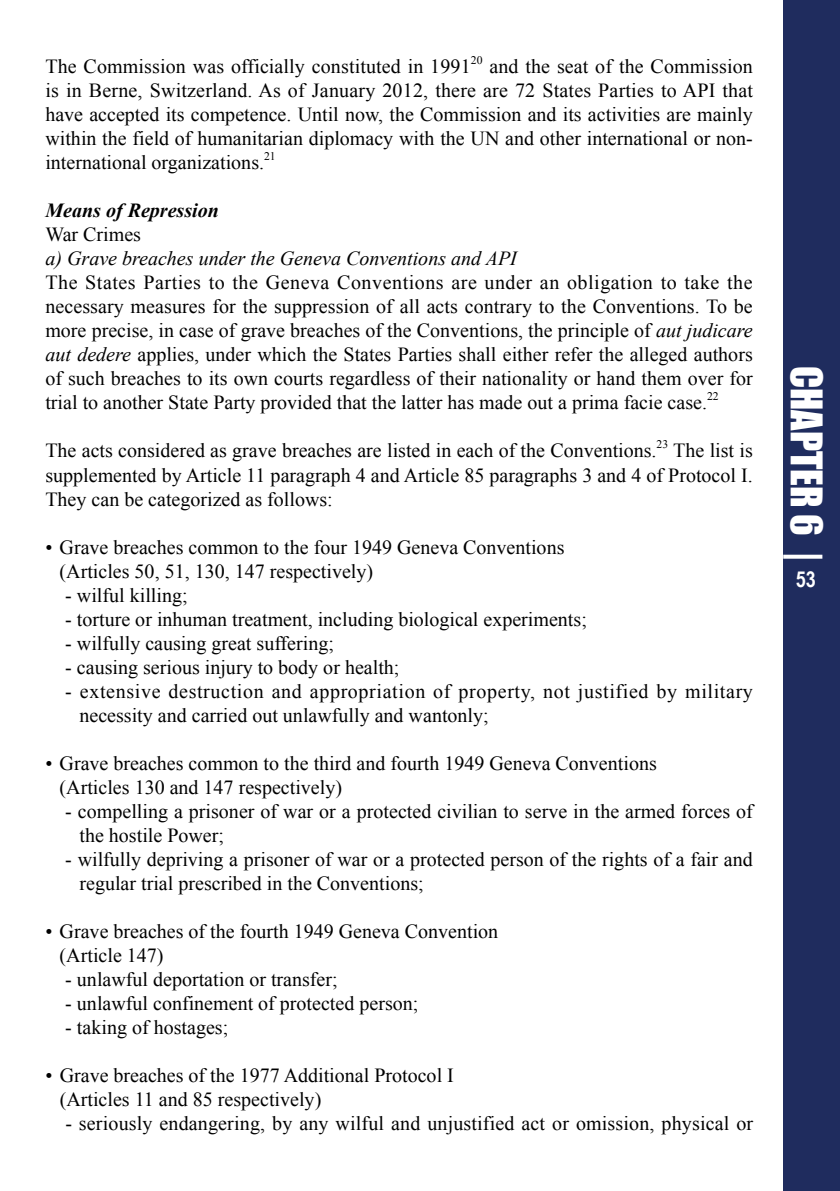
<style>
.page{position:relative;width:840px;height:1191px;background:#fff}
.page>*{position:absolute;margin:0;border:0;box-sizing:border-box;transform-origin:0 0}
.t1{font:40px "Impact";color:#fff}
.t2{font:700 22px "Arial Narrow";color:#fff}
.t3{font:20px/24px "Times New Roman";color:#000}
.t4{font:20px/24px "Times New Roman";letter-spacing:.03em;color:#000}
.t5{font:italic 20px "Times New Roman";color:#000}
.t6{font:italic 700 20px "Times New Roman";color:#000}
.t7{font:11.6px "Times New Roman";color:#000}
.s1{font-style:italic}
</style>
<div class="page">
<div style="left:782px;top:0;width:57px;height:1191px;background:#1f2c5e"></div>
<svg style="left:782px;top:554px;width:39px;height:4px"></svg>
<p class="t3" style="left:45px;top:54px;width:426px">The Commission was officially constituted in 1991</p>
<p class="t7" style="left:470px;top:52px;width:13px">20</p>
<p class="t3" style="left:45px;top:54px;width:708px;text-align:justify;text-indent:444px">and the seat of the Commission is in Berne, Switzerland. As of January 2012, there are 72 States Parties to API that have accepted its competence. Until now, the Commission and its activities are mainly within the field of humanitarian diplomacy with the UN and other international or non&shy;international organizations.</p>
<p class="t7" style="left:264px;top:148px;width:13px">21</p>
<p class="t6" style="left:45px;top:197px;width:175px">Means of Repression</p>
<p class="t3" style="left:45px;top:222px;width:97px">War Crimes</p>
<p class="t5" style="left:45px;top:245px;width:472px">a) Grave breaches under the Geneva Conventions and API</p>
<p class="t3" style="left:45px;top:270px;width:708px;text-align:justify">The States Parties to the Geneva Conventions are under an obligation to take the necessary measures for the suppression of all acts contrary to the Conventions. To be more precise, in case of grave breaches of the Conventions, the principle of <span class="s1">aut judicare aut dedere</span> applies, under which the States Parties shall either refer the alleged authors of such breaches to its own courts regardless of their nationality or hand them over for trial to another State Party provided that the latter has made out a prima facie case.</p>
<p class="t7" style="left:706px;top:388px;width:13px">22</p>
<p class="t3" style="left:45px;top:438px;width:612px">The acts considered as grave breaches are listed in each of the Conventions.</p>
<p class="t7" style="left:656px;top:436px;width:13px">23</p>
<p class="t3" style="left:45px;top:438px;width:708px;text-align:justify;text-indent:627px">The list is supplemented by Article 11 paragraph 4 and Article 85 paragraphs 3 and 4 of Protocol I.<br>They can be categorized as follows:</p>
<p class="t3" style="left:60px;top:534px;width:506px;text-indent:-14px">• Grave breaches common to the four 1949 Geneva Conventions (Articles 50, 51, 130, 147 respectively)</p>
<p class="t3" style="left:65px;top:582px;width:124px">- wilful killing;</p>
<p class="t3" style="left:65px;top:606px;width:523px">- torture or inhuman treatment, including biological experiments;</p>
<p class="t3" style="left:65px;top:630px;width:270px">- wilfully causing great suffering;</p>
<p class="t3" style="left:65px;top:654px;width:335px">- causing serious injury to body or health;</p>
<p class="t4" style="left:79px;top:678px;width:674px;text-indent:-14px">- extensive destruction and appropriation of property, not justified by military necessity and carried out unlawfully and wantonly;</p>
<p class="t3" style="left:60px;top:750px;width:598px;text-indent:-14px">• Grave breaches common to the third and fourth 1949 Geneva Conventions (Articles 130 and 147 respectively)</p>
<p class="t3" style="left:79px;top:798px;width:674px;text-indent:-14px">- compelling a prisoner of war or a protected civilian to serve in the armed forces of the hostile Power;</p>
<p class="t3" style="left:79px;top:846px;width:674px;text-indent:-14px">- wilfully depriving a prisoner of war or a protected person of the rights of a fair and regular trial prescribed in the Conventions;</p>
<p class="t3" style="left:60px;top:918px;width:440px;text-indent:-14px">• Grave breaches of the fourth 1949 Geneva Convention (Article 147)</p>
<p class="t3" style="left:65px;top:966px;width:274px">- unlawful deportation or transfer;</p>
<p class="t3" style="left:65px;top:990px;width:354px">- unlawful confinement of protected person;</p>
<p class="t3" style="left:65px;top:1014px;width:164px">- taking of hostages;</p>
<p class="t3" style="left:60px;top:1062px;width:395px;text-indent:-14px">• Grave breaches of the 1977 Additional Protocol I (Articles 11 and 85 respectively)</p>
<p class="t3" style="left:65px;top:1110px;width:689px">- seriously endangering, by any wilful and unjustified act or omission, physical or</p>
<h1 class="t1" style="left:837px;top:366px;width:172px;rotate:90deg">CHAPTER 6</h1>
<p class="t2" style="left:795px;top:563px;width:22px">53</p>
</div>
